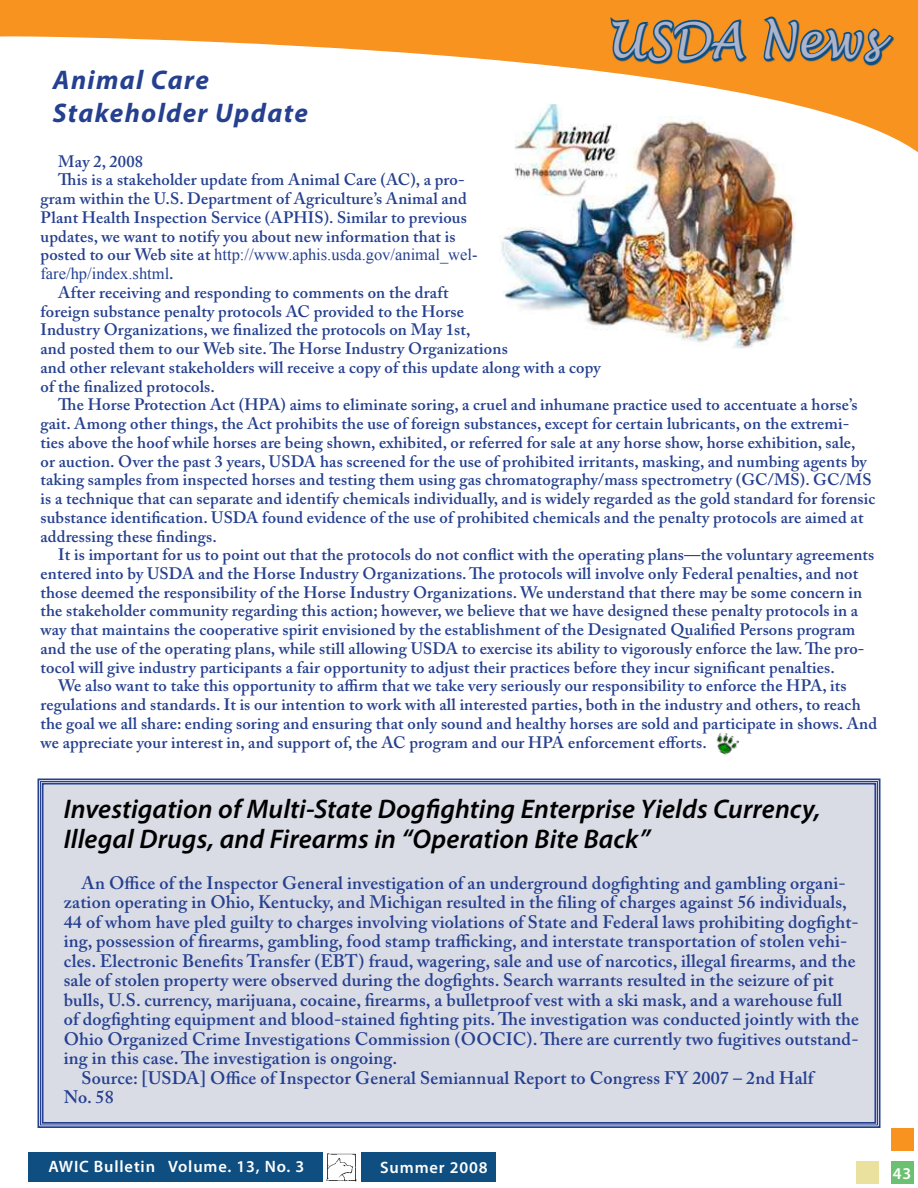
<style>
.page{position:relative;width:918px;height:1188px;background:#fff}
.page>*{position:absolute;margin:0;border:0;box-sizing:border-box;transform-origin:0 0}
.t1{font:italic 49.5px "Lucida Handwriting";color:#adb3ca;scale:.91 1}
.t2{font:italic 600 27px/30px "Myriad Pro";letter-spacing:.005em;color:#000}
.t3{font:italic 700 27px/32.4px "Myriad Pro";letter-spacing:.05em;color:#25408f}
.t4{font:600 18px "Adobe Caslon Pro";letter-spacing:.01em;color:#25408f}
.t5{font:600 16.5px/18.8px "Adobe Caslon Pro";letter-spacing:.01em;color:#25408f}
.t6{font:16.5px/18.8px "Times New Roman";color:#25408f}
.t7{font:600 16.5px "Myriad Pro";letter-spacing:.05em;color:#fff}
.s1{font-family:"Adobe Caslon Pro";font-weight:600}
</style>
<div class="page">
<svg style="left:0;top:0;width:918px;height:153px"></svg>
<svg style="left:610px;top:17px;width:308px;height:86px;fill:#f7931e"></svg>
<svg style="left:608px;top:13px;width:141px;height:51px;background:#917448"></svg>
<svg style="left:760px;top:0;width:135px;height:66px;background:#ad7d3c"></svg>
<div style="left:37px;top:778px;width:844px;height:350px;background:#d9dbe5"></div>
<div style="left:42px;top:783px;width:834px;height:341px;border:2px solid #25408f"></div>
<img style="left:500px;top:100px;width:296px;height:249px">
<img style="left:716px;top:732px;width:24px;height:23px">
<div style="left:28px;top:1152px;width:294px;height:30px;background:#0e4e81"></div>
<div style="left:361px;top:1152px;width:135px;height:30px;background:#0e4e81"></div>
<div style="left:891px;top:1161px;width:23px;height:23px;background:#6cc071"></div>
<div style="left:856px;top:1162px;width:23px;height:22px;background:#eae19f"></div>
<div style="left:892px;top:1128px;width:22px;height:23px;background:#f7931e"></div>
<img style="left:326px;top:1153px;width:31px;height:29px">
<h2 class="t3" style="left:53px;top:63px;width:257px">Animal Care<br>Stakeholder Update</h2>
<h1 class="t1" style="left:608px;top:11px;width:300px">USDA News</h1>
<p class="t5" style="left:58px;top:152px;width:86px">May 2, 2008</p>
<p class="t5" style="left:58px;top:170px;width:408px">This is a stakeholder update from Animal Care (AC), a pro-</p>
<p class="t5" style="left:40px;top:189px;width:428px">gram within the U.S. Department of Agriculture’s Animal and</p>
<p class="t5" style="left:40px;top:208px;width:428px">Plant Health Inspection Service (APHIS). Similar to previous</p>
<p class="t5" style="left:40px;top:227px;width:417px">updates, we want to notify you about new information that is</p>
<p class="t6" style="left:40px;top:245px;width:439px"><span class="s1">posted to our Web site at</span> http://www.aphis.usda.gov/animal_wel&shy;fare/hp/index.shtml<span class="s1">.</span></p>
<p class="t5" style="left:40px;top:283px;width:562px;text-indent:18px">After receiving and responding to comments on the draft<br>foreign substance penalty protocols AC provided to the Horse<br>Industry Organizations, we finalized the protocols on May 1st,<br>and posted them to our Web site. The Horse Industry Organizations<br>and other relevant stakeholders will receive a copy of this update along with a copy of the finalized protocols.</p>
<p class="t5" style="left:40px;top:395px;width:836px;text-indent:18px">The Horse Protection Act (HPA) aims to eliminate soring, a cruel and inhumane practice used to accentuate a horse’s gait. Among other things, the Act prohibits the use of foreign substances, except for certain lubricants, on the extremi&shy;ties above the hoof while horses are being shown, exhibited, or referred for sale at any horse show, horse exhibition, sale,<br>or auction. Over the past 3 years, USDA has screened for the use of prohibited irritants, masking, and numbing agents by taking samples from inspected horses and testing them using gas chromatography/mass spectrometry (GC/MS). GC/MS is a technique that can separate and identify chemicals individually, and is widely regarded as the gold standard for forensic substance identification. USDA found evidence of the use of prohibited chemicals and the penalty protocols are aimed at addressing these findings.</p>
<p class="t5" style="left:58px;top:545px;width:818px">It is important for us to point out that the protocols do not conflict with the operating plans—the voluntary agreements</p>
<p class="t5" style="left:40px;top:564px;width:819px">entered into by USDA and the Horse Industry Organizations. The protocols will involve only Federal penalties, and not</p>
<p class="t5" style="left:40px;top:583px;width:823px">those deemed the responsibility of the Horse Industry Organizations. We understand that there may be some concern in</p>
<p class="t5" style="left:40px;top:601px;width:819px">the stakeholder community regarding this action; however, we believe that we have designed these penalty protocols in a</p>
<p class="t5" style="left:40px;top:620px;width:816px">way that maintains the cooperative spirit envisioned by the establishment of the Designated Qualified Persons program</p>
<p class="t5" style="left:40px;top:639px;width:826px">and the use of the operating plans, while still allowing USDA to exercise its ability to vigorously enforce the law. The pro-</p>
<p class="t5" style="left:40px;top:658px;width:796px">tocol will give industry participants a fair opportunity to adjust their practices before they incur significant penalties.</p>
<p class="t5" style="left:58px;top:676px;width:790px">We also want to take this opportunity to affirm that we take very seriously our responsibility to enforce the HPA, its</p>
<p class="t5" style="left:40px;top:695px;width:822px">regulations and standards. It is our intention to work with all interested parties, both in the industry and others, to reach</p>
<p class="t5" style="left:40px;top:714px;width:838px">the goal we all share: ending soring and ensuring that only sound and healthy horses are sold and participate in shows. And</p>
<p class="t5" style="left:40px;top:733px;width:668px">we appreciate your interest in, and support of, the AC program and our HPA enforcement efforts.</p>
<h2 class="t2" style="left:64px;top:794px;width:758px">Investigation of Multi-State Dogfighting Enterprise Yields Currency,<br>Illegal Drugs, and Firearms in “Operation Bite Back”</h2>
<p class="t4" style="left:82px;top:872px;width:766px">An Office of the Inspector General investigation of an underground dogfighting and gambling organi-</p>
<p class="t4" style="left:64px;top:892px;width:785px">zation operating in Ohio, Kentucky, and Michigan resulted in the filing of charges against 56 individuals,</p>
<p class="t4" style="left:64px;top:911px;width:797px">44 of whom have pled guilty to charges involving violations of State and Federal laws prohibiting dogfight-</p>
<p class="t4" style="left:64px;top:931px;width:785px">ing, possession of firearms, gambling, food stamp trafficking, and interstate transportation of stolen vehi-</p>
<p class="t4" style="left:64px;top:950px;width:793px">cles. Electronic Benefits Transfer (EBT) fraud, wagering, sale and use of narcotics, illegal firearms, and the</p>
<p class="t4" style="left:64px;top:970px;width:771px">sale of stolen property were observed during the dogfights. Search warrants resulted in the seizure of pit</p>
<p class="t4" style="left:64px;top:989px;width:780px">bulls, U.S. currency, marijuana, cocaine, firearms, a bulletproof vest with a ski mask, and a warehouse full</p>
<p class="t4" style="left:64px;top:1009px;width:797px">of dogfighting equipment and blood-stained fighting pits. The investigation was conducted jointly with the</p>
<p class="t4" style="left:64px;top:1028px;width:796px">Ohio Organized Crime Investigations Commission (OOCIC). There are currently two fugitives outstand-</p>
<p class="t4" style="left:64px;top:1048px;width:335px">ing in this case. The investigation is ongoing.</p>
<p class="t4" style="left:82px;top:1067px;width:733px">Source: [USDA] Office of Inspector General Semiannual Report to Congress FY 2007 – 2nd Half</p>
<p class="t4" style="left:64px;top:1087px;width:51px">No. 58</p>
<p class="t7" style="left:48px;top:1156px;width:257px">AWIC Bulletin Volume. 13, No. 3</p>
<p class="t7" style="left:380px;top:1157px;width:109px">Summer 2008</p>
<p class="t7" style="left:893px;top:1163px;width:20px">43</p>
</div>
